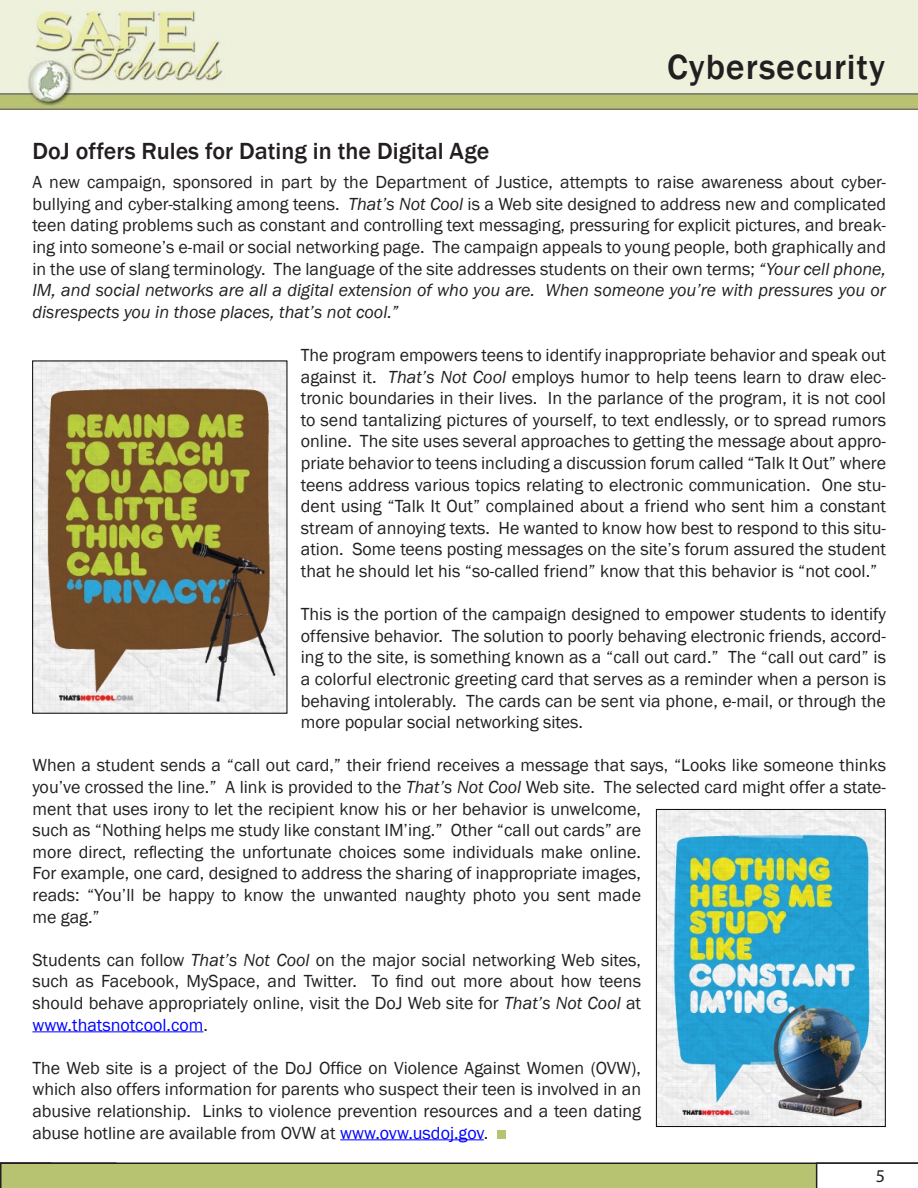
<style>
.page{position:relative;width:918px;height:1188px;background:#fff}
.page>*{position:absolute;margin:0;border:0;box-sizing:border-box;transform-origin:0 0}
.Page_Headers{font:500 36px "Franklin Gothic";letter-spacing:.025em;color:#231f20}
.Article_Title{font:500 24px "Franklin Gothic";color:#231f20}
.Newsletter_body_text{font:18px/21.6px "Franklin Gothic";color:#231f20;text-align:justify}
.t1{font:18px "Myriad Pro";color:#231f20}
.s1{font-style:italic}
.s2{color:#00f}
</style>
<div class="page">
<svg style="left:0;top:1162px;width:918px;height:26px;background:#b6bf7d"></svg>
<img style="left:0;top:0;width:918px;height:111px">
<hr style="left:32px;top:1031px;width:171px;height:1px;background:#00f">
<hr style="left:340px;top:1139px;width:144px;height:1px;background:#00f">
<div style="left:497px;top:1130px;width:9px;height:9px;background:#b8c372"></div>
<img style="left:34px;top:363px;width:251px;height:349px">
<img style="left:658px;top:811px;width:226px;height:314px">
<div style="left:656px;top:809px;width:230px;height:318px;border:1px solid #000b00"></div>
<p class="Article_Title" style="left:32px;top:137px;width:459px">DoJ offers Rules for Dating in the Digital Age</p>
<p class="Page_Headers" style="left:667px;top:45px;width:219px">Cybersecurity</p>
<p class="Newsletter_body_text" style="left:32px;top:172px;width:855px">A new campaign, sponsored in part by the Department of Justice, attempts to raise awareness about cyber&shy;bullying and cyber-stalking among teens. <span class="s1">That’s Not Cool</span> is a Web site designed to address new and complicated teen dating problems such as constant and controlling text messaging, pressuring for explicit pictures, and break&shy;ing into someone’s e-mail or social networking page. The campaign appeals to young people, both graphically and in the use of slang terminology. The language of the site addresses students on their own terms; <span class="s1">“Your cell phone, IM, and social networks are all a digital extension of who you are. When someone you’re with pressures you or disrespects you in those places, that’s not cool.”</span></p>
<p class="Newsletter_body_text" style="left:301px;top:344px;width:587px">The program empowers teens to identify inappropriate behavior and speak out against it. <span class="s1">That’s Not Cool</span> employs humor to help teens learn to draw elec&shy;tronic boundaries in their lives. In the parlance of the program, it is not cool to send tantalizing pictures of yourself, to text endlessly, or to spread rumors online. The site uses several approaches to getting the message about appro&shy;priate behavior to teens including a discussion forum called “Talk It Out” where teens address various topics relating to electronic communication. One stu&shy;dent using “Talk It Out” complained about a friend who sent him a constant stream of annoying texts. He wanted to know how best to respond to this situ&shy;ation. Some teens posting messages on the site’s forum assured the student that he should let his “so-called friend” know that this behavior is “not cool.”</p>
<p class="Newsletter_body_text" style="left:301px;top:604px;width:587px">This is the portion of the campaign designed to empower students to identify offensive behavior. The solution to poorly behaving electronic friends, accord&shy;ing to the site, is something known as a “call out card.” The “call out card” is a colorful electronic greeting card that serves as a reminder when a person is behaving intolerably. The cards can be sent via phone, e-mail, or through the more popular social networking sites.</p>
<p class="Newsletter_body_text" style="left:32px;top:755px;width:855px;text-align:left">When a student sends a “call out card,” their friend receives a message that says, “Looks like someone thinks you’ve crossed the line.” A link is provided to the <span class="s1">That’s Not Cool</span> Web site. The selected card might offer a state&shy;ment that uses irony to let the recipient know his or her behavior is unwelcome,<br>such as “Nothing helps me study like constant IM’ing.” Other “call out cards” are<br>more direct, reflecting the unfortunate choices some individuals make online.<br>For example, one card, designed to address the sharing of inappropriate images,<br>reads: “You’ll be happy to know the unwanted naughty photo you sent made<br>me gag.”</p>
<p class="Newsletter_body_text" style="left:32px;top:949px;width:610px">Students can follow <span class="s1">That’s Not Cool</span> on the major social networking Web sites, such as Facebook, MySpace, and Twitter. To find out more about how teens should behave appropriately online, visit the DoJ Web site for <span class="s1">That’s Not Cool</span> at <span class="s2">www.thatsnotcool.com</span>.</p>
<p class="Newsletter_body_text" style="left:32px;top:1057px;width:610px">The Web site is a project of the DoJ Office on Violence Against Women (OVW), which also offers information for parents who suspect their teen is involved in an abusive relationship. Links to violence prevention resources and a teen dating abuse hotline are available from OVW at <span class="s2">www.ovw.usdoj.gov</span>.</p>
<p class="t1" style="left:876px;top:1165px;width:11px">5</p>
</div>
